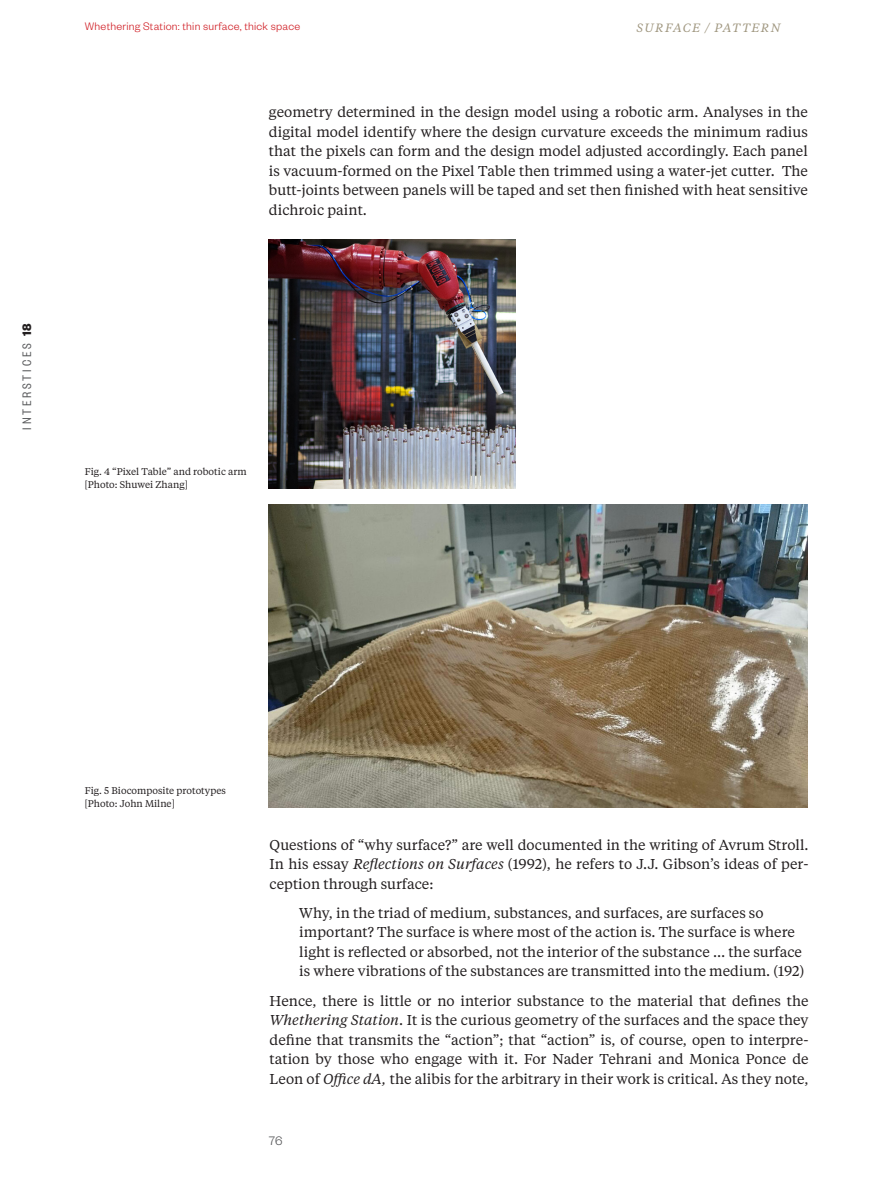
<style>
.page{position:relative;width:893px;height:1191px;background:#fff}
.page>*{position:absolute;margin:0;border:0;box-sizing:border-box;transform-origin:0 0}
._02_body{font:14.25px/19.5px "Tiempos Text";color:#231f20;text-align:justify}
._02_quotation{font:14.25px/19.5px "Tiempos Text";color:#231f20}
.t1{font:13.5px "Founders Grotesk Cond";letter-spacing:.205em;color:#57585a}
.t2{font:300 13.5px "Founders Grotesk";color:#57585a}
.t3{font:300 12px "Founders Grotesk";letter-spacing:.02em;color:#d1232a}
.t4{font:italic 12px "Tiempos Text";letter-spacing:.11em;color:#a09780}
._02_caption{font:9.75px/13.5px "Tiempos Text";color:#231f20}
.s1{font-family:"Founders Grotesk";font-weight:700;color:#231f20}
.s2{font-style:italic}
</style>
<div class="page">
<img style="left:269px;top:239px;width:247px;height:249px">
<img style="left:269px;top:504px;width:538px;height:303px">
<p class="t1" style="left:19px;top:429px;width:107px;rotate:-90deg">INTERSTICES <span class="s1">18</span></p>
<p class="t3" style="left:85px;top:19px;width:217px">Whethering Station: thin surface, thick space</p>
<p class="t4" style="left:637px;top:19px;width:145px">SURFACE / PATTERN</p>
<p class="_02_body" style="left:269px;top:102px;width:541px">geometry determined in the design model using a robotic arm. Analyses in the digital model identify where the design curvature exceeds the minimum radius that the pixels can form and the design model adjusted accordingly. Each panel is vacuum-formed on the Pixel Table then trimmed using a water-jet cutter. The butt-joints between panels will be taped and set then finished with heat sensitive dichroic paint.</p>
<p class="_02_caption" style="left:85px;top:464px;width:163px">Fig. 4 “Pixel Table” and robotic arm [Photo: Shuwei Zhang]</p>
<p class="_02_caption" style="left:85px;top:783px;width:143px">Fig. 5 Biocomposite prototypes [Photo: John Milne]</p>
<p class="_02_body" style="left:270px;top:834px;width:540px">Questions of “why surface?” are well documented in the writing of Avrum Stroll.<br>In his essay <span class="s2">Reflections on Surfaces</span> (1992), he refers to J.J. Gibson’s ideas of per&shy;ception through surface:</p>
<p class="_02_quotation" style="left:299px;top:902px;width:506px">Why, in the triad of medium, substances, and surfaces, are surfaces so important? The surface is where most of the action is. The surface is where light is reflected or absorbed, not the interior of the substance … the surface is where vibrations of the substances are transmitted into the medium. (192)</p>
<p class="_02_body" style="left:270px;top:990px;width:541px">Hence, there is little or no interior substance to the material that defines the <span class="s2">Whethering Station</span>. It is the curious geometry of the surfaces and the space they define that transmits the “action”; that “action” is, of course, open to interpre&shy;tation by those who engage with it. For Nader Tehrani and Monica Ponce de Leon of <span class="s2">Office dA,</span> the alibis for the arbitrary in their work is critical. As they note,</p>
<p class="t2" style="left:269px;top:1132px;width:15px">76</p>
</div>
